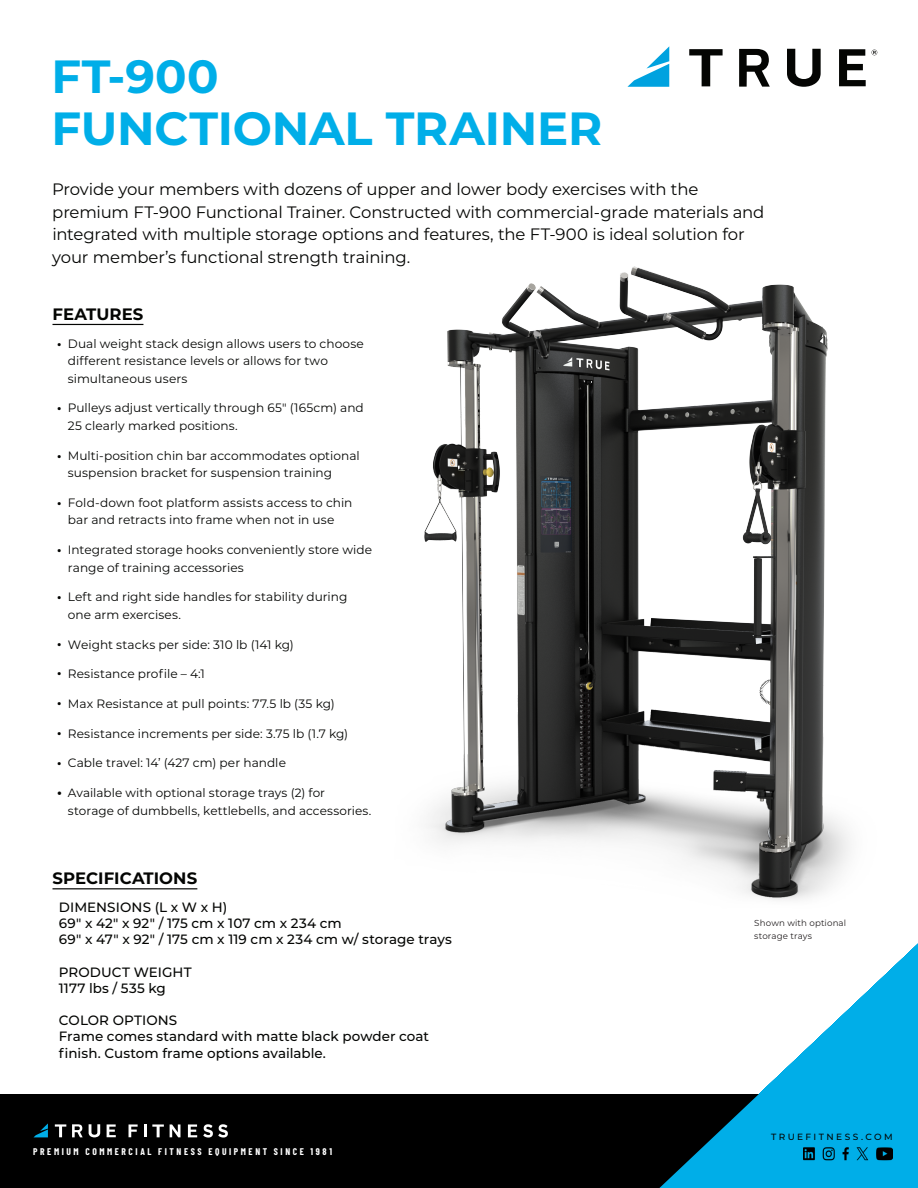
<style>
.page{position:relative;width:918px;height:1188px;background:#fff}
.page>*{position:absolute;margin:0;border:0;box-sizing:border-box;transform-origin:0 0}
.t1{font:700 46.5px "Montserrat";letter-spacing:-.005em;color:#00aee8}
.t2{font:16.5px/22.5px "Montserrat";letter-spacing:-.01em;color:#040503}
.Force{font:700 16.5px "Montserrat";letter-spacing:.005em;color:#040503}
.t3{font:500 13.5px/16.2px "Montserrat";letter-spacing:.005em;color:#040503}
.t4{font:700 13.5px "Montserrat";color:#040503}
.t5{font:12.15px/17.5px "Montserrat";letter-spacing:.005em;color:#040503}
.t6{font:700 12.15px "Montserrat";color:#040503}
.t7{font:12px/17.5px "Montserrat";letter-spacing:.005em;color:#040503}
.t8{font:500 10.65px "Gotham Condensed";letter-spacing:.27em;color:#fff}
.t9{font:500 9px "Gotham";letter-spacing:.295em;color:#040503}
.t10{font:500 9px "Montserrat";letter-spacing:.27em;color:#040503}
.t11{font:8.7px "Montserrat";letter-spacing:.015em;color:#231f20}
</style>
<div class="page">
<img style="left:424px;top:266px;width:426px;height:634px">
<svg style="left:627px;top:46px;width:42px;height:41px"></svg>
<svg style="left:787px;top:49px;width:34px;height:38px"></svg>
<svg style="left:839px;top:49px;width:27px;height:37px"></svg>
<svg style="left:689px;top:49px;width:34px;height:37px"></svg>
<svg style="left:739px;top:49px;width:31px;height:38px"></svg>
<svg style="left:872px;top:50px;width:5px;height:5px"></svg>
<hr style="left:53px;top:324px;width:90px;height:1px;background:#040503">
<hr style="left:53px;top:888px;width:144px;height:1px;background:#040503">
<div style="left:0;top:1095px;width:918px;height:93px;background:#000"></div>
<svg style="left:659px;top:944px;width:259px;height:244px;fill:#00aee8"></svg>
<svg style="left:34px;top:1123px;width:14px;height:14px"></svg>
<svg style="left:89px;top:1124px;width:11px;height:13px"></svg>
<svg style="left:107px;top:1124px;width:9px;height:13px"></svg>
<svg style="left:55px;top:1124px;width:11px;height:13px"></svg>
<svg style="left:72px;top:1124px;width:11px;height:13px"></svg>
<svg style="left:129px;top:1124px;width:9px;height:13px"></svg>
<svg style="left:144px;top:1124px;width:20px;height:13px"></svg>
<svg style="left:170px;top:1124px;width:10px;height:13px"></svg>
<svg style="left:188px;top:1124px;width:9px;height:13px"></svg>
<svg style="left:203px;top:1124px;width:25px;height:14px"></svg>
<p class="t1" style="left:51px;top:42px;width:169px">FT-900</p>
<p class="t1" style="left:51px;top:95px;width:553px">FUNCTIONAL TRAINER</p>
<p class="t2" style="left:52px;top:178px;width:714px">Provide your members with dozens of upper and lower body exercises with the premium FT-900 Functional Trainer. Constructed with commercial-grade materials and integrated with multiple storage options and features, the FT-900 is ideal solution for your member’s functional strength training.</p>
<p class="Force" style="left:53px;top:302px;width:92px">FEATURES</p>
<p class="t5" style="left:68px;top:334px;width:298px">Dual weight stack design allows users to choose different resistance levels or allows for two simultaneous users</p>
<p class="t5" style="left:68px;top:399px;width:298px">Pulleys adjust vertically through 65" (165cm) and<br>25 clearly marked positions.</p>
<p class="t5" style="left:68px;top:446px;width:294px">Multi-position chin bar accommodates optional suspension bracket for suspension training</p>
<p class="t5" style="left:68px;top:493px;width:286px">Fold-down foot platform assists access to chin bar and retracts into frame when not in use</p>
<p class="t5" style="left:68px;top:541px;width:306px">Integrated storage hooks conveniently store wide range of training accessories</p>
<p class="t5" style="left:68px;top:588px;width:281px">Left and right side handles for stability during one arm exercises.</p>
<p class="t5" style="left:68px;top:635px;width:228px">Weight stacks per side: 310 lb (141 kg)</p>
<p class="t5" style="left:68px;top:665px;width:139px">Resistance profile – 4:1</p>
<p class="t5" style="left:68px;top:694px;width:269px">Max Resistance at pull points: 77.5 lb (35 kg)</p>
<p class="t5" style="left:68px;top:724px;width:282px">Resistance increments per side: 3.75 lb (1.7 kg)</p>
<p class="t5" style="left:68px;top:754px;width:220px">Cable travel: 14’ (427 cm) per handle</p>
<p class="t7" style="left:68px;top:784px;width:305px">Available with optional storage trays (2) for storage of dumbbells, kettlebells, and accessories.</p>
<p class="t6" style="left:57px;top:334px;width:6px">•</p>
<p class="t6" style="left:57px;top:399px;width:6px">•</p>
<p class="t6" style="left:57px;top:447px;width:6px">•</p>
<p class="t6" style="left:57px;top:494px;width:6px">•</p>
<p class="t6" style="left:57px;top:541px;width:6px">•</p>
<p class="t6" style="left:57px;top:588px;width:6px">•</p>
<p class="t6" style="left:57px;top:635px;width:6px">•</p>
<p class="t6" style="left:57px;top:664px;width:6px">•</p>
<p class="t6" style="left:57px;top:694px;width:6px">•</p>
<p class="t6" style="left:57px;top:724px;width:6px">•</p>
<p class="t6" style="left:57px;top:753px;width:6px">•</p>
<p class="t4" style="left:57px;top:782px;width:6px">•</p>
<p class="Force" style="left:53px;top:866px;width:146px">SPECIFICATIONS</p>
<p class="t3" style="left:59px;top:898px;width:170px">DIMENSIONS (L x W x H)</p>
<p class="t3" style="left:59px;top:914px;width:284px">69" x 42" x 92" / 175 cm x 107 cm x 234 cm</p>
<p class="t3" style="left:59px;top:931px;width:394px">69" x 47" x 92" / 175 cm x 119 cm x 234 cm w/ storage trays</p>
<p class="t3" style="left:59px;top:963px;width:134px">PRODUCT WEIGHT</p>
<p class="t3" style="left:59px;top:979px;width:108px">1177 lbs / 535 kg</p>
<p class="t3" style="left:59px;top:1012px;width:120px">COLOR OPTIONS</p>
<p class="t3" style="left:59px;top:1028px;width:372px">Frame comes standard with matte black powder coat finish. Custom frame options available.</p>
<p class="t8" style="left:33px;top:1145px;width:295px">PREMIUM COMMERCIAL FITNESS EQUIPMENT SINCE 1981</p>
<p class="t11" style="left:754px;top:917px;width:93px">Shown with optional</p>
<p class="t11" style="left:754px;top:930px;width:59px">storage trays</p>
<p class="t9" style="left:767px;top:1129px;width:128px">TRUEFITNESS.COM</p>
<p class="t10" style="left:771px;top:1130px;width:123px">TRUEFITNESS.COM</p>
</div>
